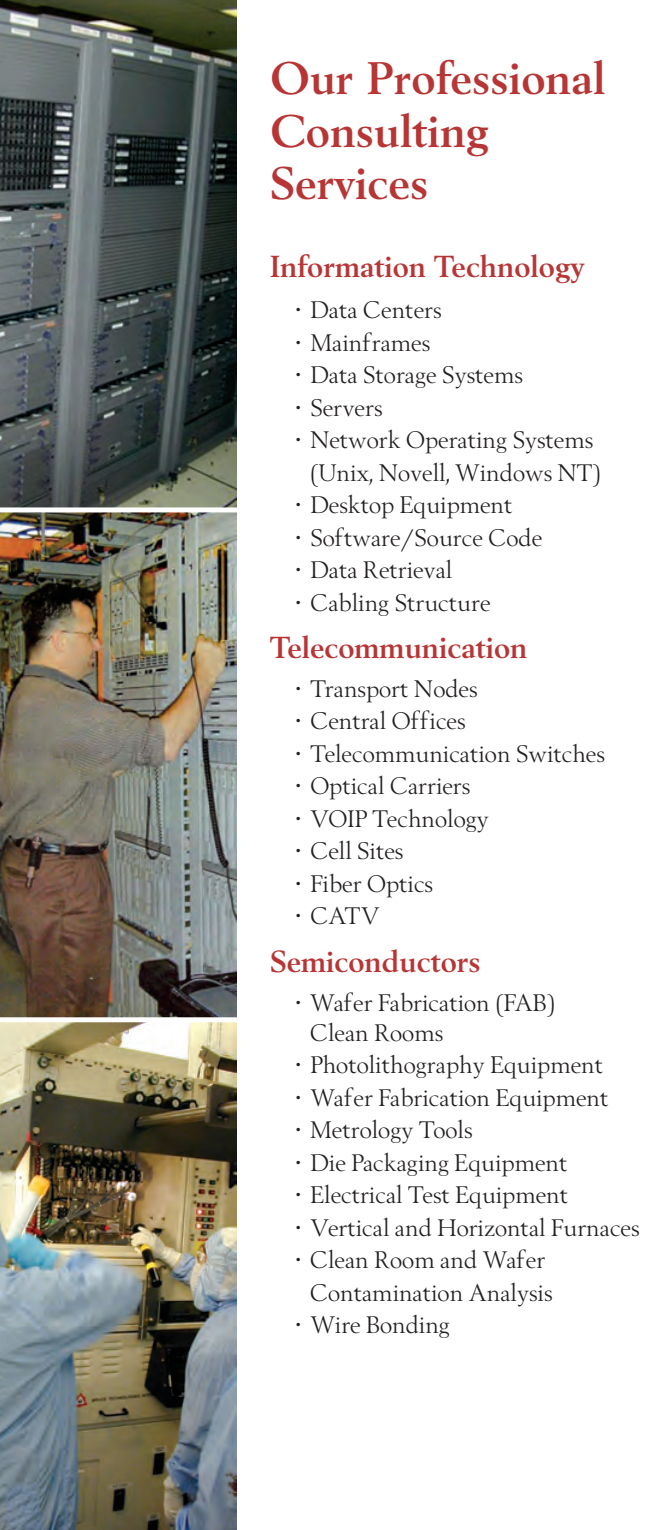
<style>
.page{position:relative;width:664px;height:1530px;background:#fff}
.page>*{position:absolute;margin:0;border:0;box-sizing:border-box;transform-origin:0 0}
.t1{font:700 45px/52.5px "Berling";color:#b83535}
.t2{font:700 30px "Berling";color:#b83535}
.t3{font:25px/32.5px "Berling Rmn";color:#231f20;text-align:center}
</style>
<div class="page">
<img style="left:0;top:0;width:237px;height:1530px">
<h1 class="t1" style="left:270px;top:56px;width:337px">Our Professional<br>Consulting<br>Services</h1>
<p class="t2" style="left:270px;top:254px;width:316px">Information Technology</p>
<p class="t3" style="left:295px;top:295px;width:148px">• Data Centers</p>
<p class="t3" style="left:295px;top:328px;width:136px">• Mainframes</p>
<p class="t3" style="left:295px;top:360px;width:229px">• Data Storage Systems</p>
<p class="t3" style="left:295px;top:393px;width:89px">• Servers</p>
<p class="t3" style="left:295px;top:425px;width:307px">• Network Operating Systems (Unix, Novell, Windows NT)</p>
<p class="t3" style="left:295px;top:490px;width:219px">• Desktop Equipment</p>
<p class="t3" style="left:295px;top:523px;width:248px">• Software/Source Code</p>
<p class="t3" style="left:295px;top:555px;width:159px">• Data Retrieval</p>
<p class="t3" style="left:295px;top:588px;width:197px">• Cabling Structure</p>
<p class="t2" style="left:270px;top:636px;width:259px">Telecommunication</p>
<p class="t3" style="left:295px;top:674px;width:184px">• Transport Nodes</p>
<p class="t3" style="left:295px;top:706px;width:172px">• Central Offices</p>
<p class="t3" style="left:295px;top:739px;width:311px">• Telecommunication Switches</p>
<p class="t3" style="left:295px;top:771px;width:176px">• Optical Carriers</p>
<p class="t3" style="left:295px;top:804px;width:195px">• VOIP Technology</p>
<p class="t3" style="left:295px;top:836px;width:110px">• Cell Sites</p>
<p class="t3" style="left:295px;top:869px;width:139px">• Fiber Optics</p>
<p class="t3" style="left:295px;top:901px;width:86px">• CATV</p>
<p class="t2" style="left:270px;top:949px;width:212px">Semiconductors</p>
<p class="t3" style="left:310px;top:989px;width:247px;line-height:30px;text-align:left;text-indent:-15px">• Wafer Fabrication (FAB)<br>Clean Rooms</p>
<p class="t3" style="left:295px;top:1050px;width:309px">• Photolithography Equipment</p>
<p class="t3" style="left:295px;top:1083px;width:315px">• Wafer Fabrication Equipment</p>
<p class="t3" style="left:295px;top:1115px;width:179px">• Metrology Tools</p>
<p class="t3" style="left:295px;top:1148px;width:274px">• Die Packaging Equipment</p>
<p class="t3" style="left:295px;top:1180px;width:274px">• Electrical Test Equipment</p>
<p class="t3" style="left:295px;top:1213px;width:346px">• Vertical and Horizontal Furnaces</p>
<p class="t3" style="left:295px;top:1245px;width:259px">• Clean Room and Wafer<br>Contamination Analysis</p>
<p class="t3" style="left:295px;top:1310px;width:156px">• Wire Bonding</p>
</div>
